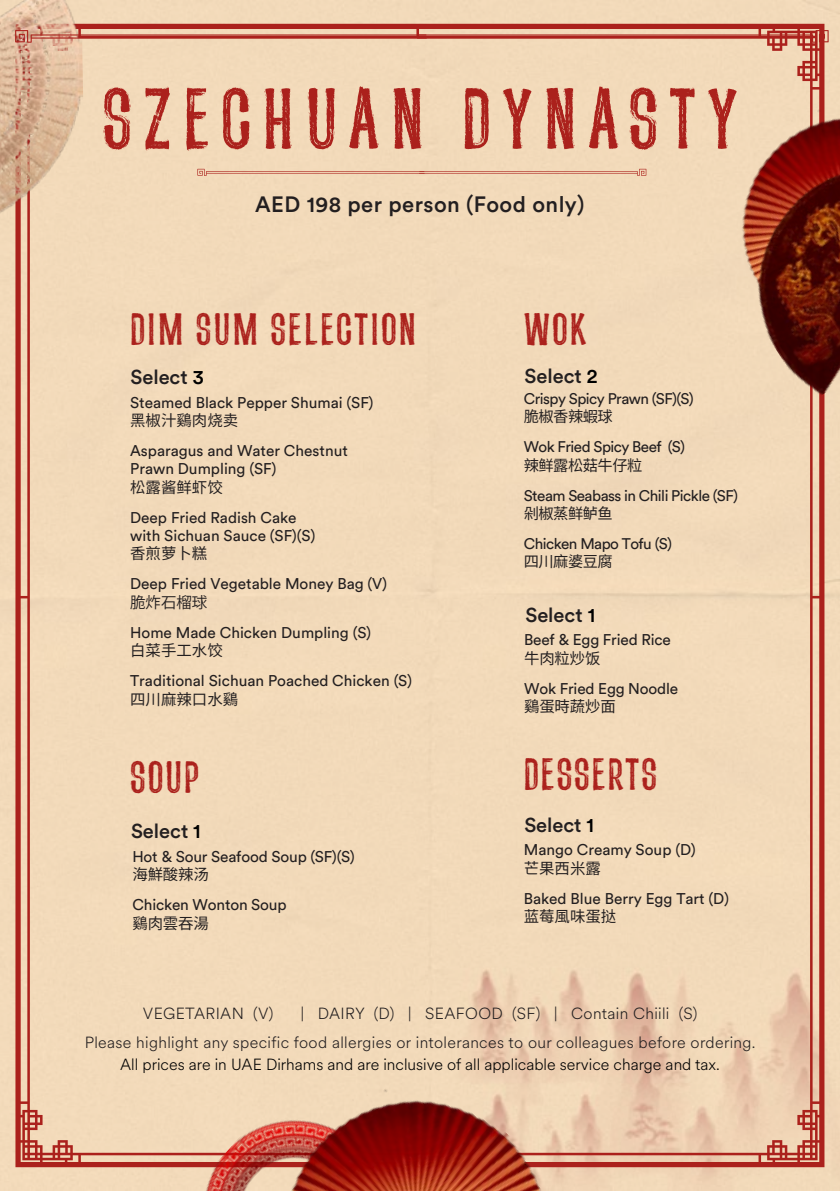
<style>
.page{position:relative;width:840px;height:1191px;background:#fff}
.page>*{position:absolute;margin:0;border:0;box-sizing:border-box;transform-origin:0 0}
.t1{font:87px "NOISEWARE";letter-spacing:.125em;color:#ab211c}
.t2{font:45.4px "NOISEWARE";letter-spacing:.045em;color:#ab211c}
.t3{font:500 22px "Circular Std";letter-spacing:.02em;color:#231f20}
.t4{font:500 20px "Circular Std";color:#231f20}
.t5{font:300 16px/29.2px "Circular Spotify Text";letter-spacing:.02em;color:#231f20}
.t6{font:300 16px "Circular Spotify Text";color:#000}
.t7{font:15.4px/18px "Circular Std";color:#231f20}
.t8{font:15.4px "Noto Sans CJ Ktc";color:#231f20}
.t9{font:15.4px "Koz Go Pr 6 N";color:#231f20}
.t10{font:15.2px "Circular Std";letter-spacing:-.035em;color:#231f20}
.t11{font:15.2px "Noto Sans CJ Ktc";letter-spacing:-.035em;color:#231f20}
.s1{color:#000}
</style>
<div class="page">
<div style="left:0;top:0;width:839px;height:1191px;background:#f2dab9"></div>
<div style="left:15px;top:24px;width:809px;height:1143px;background:#f2dab9"></div>
<img style="left:191px;top:1082px;width:77px;height:109px">
<img style="left:268px;top:1040px;width:302px;height:151px">
<img style="left:0;top:0;width:85px;height:232px">
<svg style="left:15px;top:30px;width:813px;height:13px;background:#da9d85"></svg>
<hr style="left:417px;top:38px;width:395px;height:1px;background:#ab211c">
<svg style="left:197px;top:169px;width:449px;height:7px;background:#e5b79c"></svg>
<img style="left:697px;top:68px;width:142px;height:281px">
<img style="left:713px;top:170px;width:126px;height:233px">
<h1 class="t1" style="left:102px;top:79px;width:636px">SZECHUAN DYNASTY</h1>
<h3 class="t3" style="left:255px;top:190px;width:330px">AED 198 per person (Food only)</h3>
<h2 class="t2" style="left:130px;top:308px;width:287px">DIM SUM SELECTION</h2>
<p class="t4" style="left:130px;top:364px;width:75px">Select <span class="s1">3</span></p>
<p class="t7" style="left:130px;top:393px;width:245px">Steamed Black Pepper Shumai (SF)</p>
<p class="t8" style="left:130px;top:412px;width:109px">黑椒汁鷄肉烧卖</p>
<p class="t7" style="left:130px;top:442px;width:219px">Asparagus and Water Chestnut<br>Prawn Dumpling (SF)</p>
<p class="t8" style="left:130px;top:478px;width:94px">松露酱鲜虾饺</p>
<p class="t7" style="left:130px;top:508px;width:187px">Deep Fried Radish Cake with Sichuan Sauce (SF)(S)</p>
<p class="t8" style="left:130px;top:545px;width:79px">香煎萝卜糕</p>
<p class="t7" style="left:130px;top:575px;width:258px">Deep Fried Vegetable Money Bag (V)</p>
<p class="t9" style="left:130px;top:593px;width:79px">脆炸石榴球</p>
<p class="t7" style="left:130px;top:623px;width:242px">Home Made Chicken Dumpling (S)</p>
<p class="t8" style="left:130px;top:642px;width:94px">白菜手工水饺</p>
<p class="t7" style="left:130px;top:672px;width:283px">Traditional Sichuan Poached Chicken (S)</p>
<p class="t8" style="left:130px;top:690px;width:109px">四川麻辣口水鷄</p>
<h2 class="t2" style="left:130px;top:757px;width:70px">SOUP</h2>
<p class="t4" style="left:131px;top:819px;width:71px">Select <span class="s1">1</span></p>
<p class="t7" style="left:132px;top:847px;width:224px">Hot &amp; Sour Seafood Soup (SF)(S)</p>
<p class="t8" style="left:132px;top:865px;width:78px">海鮮酸辣汤</p>
<p class="t7" style="left:132px;top:895px;width:156px">Chicken Wonton Soup</p>
<p class="t8" style="left:132px;top:914px;width:78px">鷄肉雲吞湯</p>
<h2 class="t2" style="left:523px;top:308px;width:65px">WOK</h2>
<p class="t4" style="left:524px;top:364px;width:74px">Select <span class="s1">2</span></p>
<p class="t10" style="left:523px;top:389px;width:171px">Crispy Spicy Prawn (SF)(S)</p>
<p class="t11" style="left:523px;top:408px;width:91px">脆椒香辣蝦球</p>
<p class="t10" style="left:523px;top:438px;width:163px">Wok Fried Spicy Beef (S)</p>
<p class="t11" style="left:523px;top:456px;width:120px">辣鲜露松菇牛仔粒</p>
<p class="t10" style="left:523px;top:486px;width:215px">Steam Seabass in Chili Pickle (SF)</p>
<p class="t11" style="left:523px;top:505px;width:91px">剁椒蒸鲜鲈鱼</p>
<p class="t10" style="left:523px;top:534px;width:150px">Chicken Mapo Tofu (S)</p>
<p class="t11" style="left:523px;top:553px;width:91px">四川麻婆豆腐</p>
<p class="t4" style="left:525px;top:603px;width:71px">Select <span class="s1">1</span></p>
<p class="t7" style="left:524px;top:631px;width:148px">Beef &amp; Egg Fried Rice</p>
<p class="t8" style="left:524px;top:649px;width:78px">牛肉粒炒饭</p>
<p class="t7" style="left:524px;top:679px;width:156px">Wok Fried Egg Noodle</p>
<p class="t8" style="left:524px;top:698px;width:93px">鷄蛋時蔬炒面</p>
<h2 class="t2" style="left:523px;top:753px;width:135px">DESSERTS</h2>
<p class="t4" style="left:524px;top:812px;width:71px">Select <span class="s1">1</span></p>
<p class="t7" style="left:523px;top:840px;width:173px">Mango Creamy Soup (D)</p>
<p class="t8" style="left:523px;top:859px;width:79px">芒果西米露</p>
<p class="t7" style="left:523px;top:889px;width:206px">Baked Blue Berry Egg Tart (D)</p>
<p class="t8" style="left:523px;top:907px;width:94px">蓝莓風味蛋挞</p>
<p class="t5" style="left:85px;top:999px;width:672px;text-indent:216px">| DAIRY (D) | SEAFOOD (SF) | Contain Chiili (S)<br>Please highlight any specific food allergies or intolerances to our colleagues before ordering.</p>
<p class="t6" style="left:120px;top:1053px;width:601px">All prices are in UAE Dirhams and are inclusive of all applicable service charge and tax.</p>
<p class="t5" style="left:143px;top:999px;width:132px">VEGETARIAN (V)</p>
</div>
